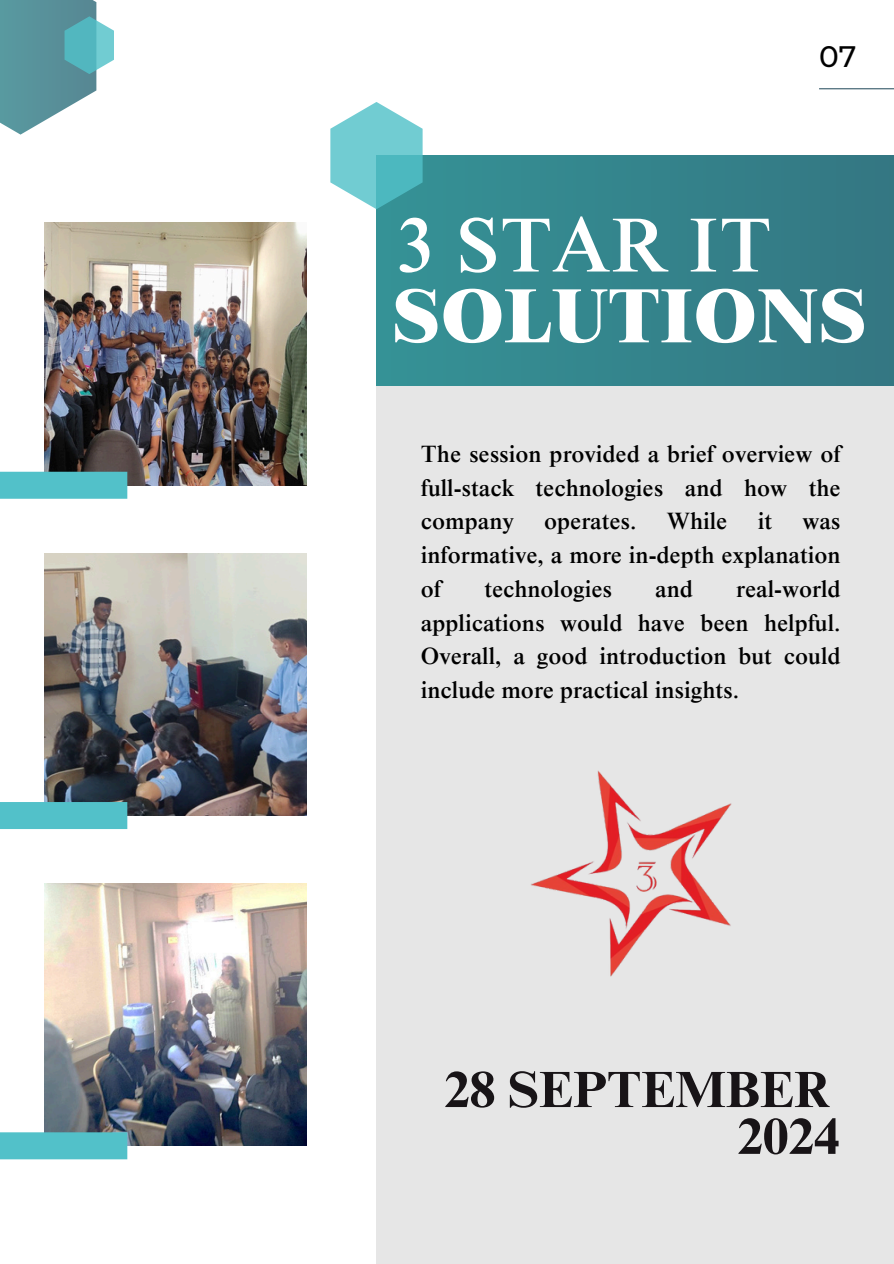
<style>
.page{position:relative;width:894px;height:1264px;background:#fff}
.page>*{position:absolute;margin:0;border:0;box-sizing:border-box;transform-origin:0 0}
.t1{font:800 77.4px "Times NRMT Pro";color:#fff}
.t2{font:500 77.4px "Times NRMT Pro";color:#fff}
.t3{font:700 51px/46.8px "Times NRMT Pro";color:#181417;text-align:right}
.t4{font:500 29.55px "Montserrat";color:#000}
.t5{font:500 23.7px/33.8px "Times NRMT Pro";color:#000;text-align:justify}
</style>
<div class="page">
<hr style="left:818px;top:88px;width:75px;height:1px;background:#365a69">
<div style="left:376px;top:155px;width:517px;height:243px;background:linear-gradient(to right,#359296,#347782)"></div>
<svg style="left:330px;top:102px;width:92px;height:107px"></svg>
<div style="left:376px;top:386px;width:517px;height:877px;background:#e6e6e6"></div>
<img style="left:44px;top:223px;width:263px;height:262px">
<img style="left:44px;top:553px;width:263px;height:262px">
<img style="left:44px;top:883px;width:263px;height:262px">
<div style="left:0;top:472px;width:127px;height:27px;background:#52c1c9"></div>
<div style="left:0;top:802px;width:127px;height:27px;background:#52c1c9"></div>
<div style="left:0;top:1132px;width:127px;height:27px;background:#52c1c9"></div>
<svg style="left:0;top:0;width:96px;height:135px;fill:#58949c"></svg>
<svg style="left:64px;top:16px;width:50px;height:58px;background:#6dbdc4"></svg>
<img style="left:531px;top:770px;width:200px;height:206px">
<p class="t4" style="left:818px;top:38px;width:39px">07</p>
<p class="t2" style="left:395px;top:216px;width:377px">3 STAR IT</p>
<p class="t1" style="left:392px;top:287px;width:476px">SOLUTIONS</p>
<p class="t5" style="left:421px;top:440px;width:421px">The session provided a brief overview of full-stack technologies and how the company</p>
<p class="t5" style="left:544px;top:507px;width:94px">operates.</p>
<p class="t5" style="left:666px;top:507px;width:62px">While</p>
<p class="t5" style="left:757px;top:507px;width:16px">it</p>
<p class="t5" style="left:421px;top:507px;width:421px;text-indent:381px">was informative, a more in-depth explanation of</p>
<p class="t5" style="left:421px;top:575px;width:421px;text-indent:315px">real-world applications would have been helpful.<br>Overall, a good introduction but could include more practical insights.</p>
<p class="t5" style="left:484px;top:575px;width:129px">technologies</p>
<p class="t5" style="left:655px;top:575px;width:39px">and</p>
<p class="t3" style="left:444px;top:1072px;width:397px">28 SEPTEMBER<br>2024</p>
</div>
